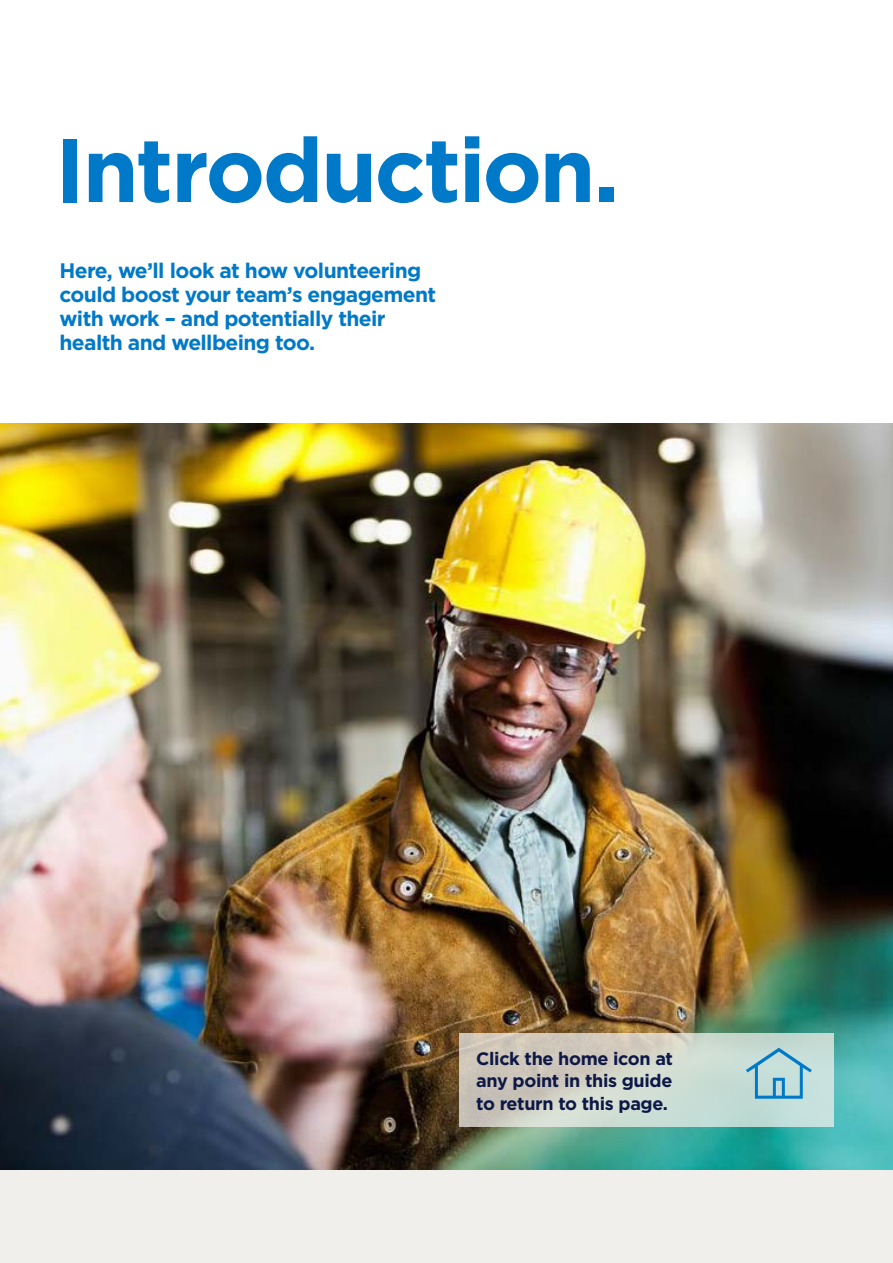
<style>
.page{position:relative;width:893px;height:1263px;background:#fff}
.page>*{position:absolute;margin:0;border:0;box-sizing:border-box;transform-origin:0 0}
.t1{font:700 90px "Gotham";letter-spacing:-.03em;color:#0079c8}
.t2{font:700 21px/24px "Gotham";letter-spacing:-.03em;color:#0079c8}
.t3{font:700 18px/22.5px "Gotham";letter-spacing:-.02em;color:#0d1846;text-align:justify}
</style>
<div class="page">
<div style="left:0;top:1169px;width:893px;height:94px;background:#f1efeb"></div>
<img style="left:0;top:424px;width:893px;height:745px">
<svg style="left:459px;top:1033px;width:374px;height:94px;background:#ccd3c9"></svg>
<svg style="left:746px;top:1048px;width:66px;height:51px;background:#9dc9d5"></svg>
<h1 class="t1" style="left:55px;top:118px;width:566px">Introduction.</h1>
<h3 class="t2" style="left:60px;top:258px;width:378px">Here, we’ll look at how volunteering could boost your team’s engagement with work – and potentially their health and wellbeing too.</h3>
<p class="t3" style="left:476px;top:1047px;width:198px">Click the home icon at any point in this guide to return to this page.</p>
</div>
